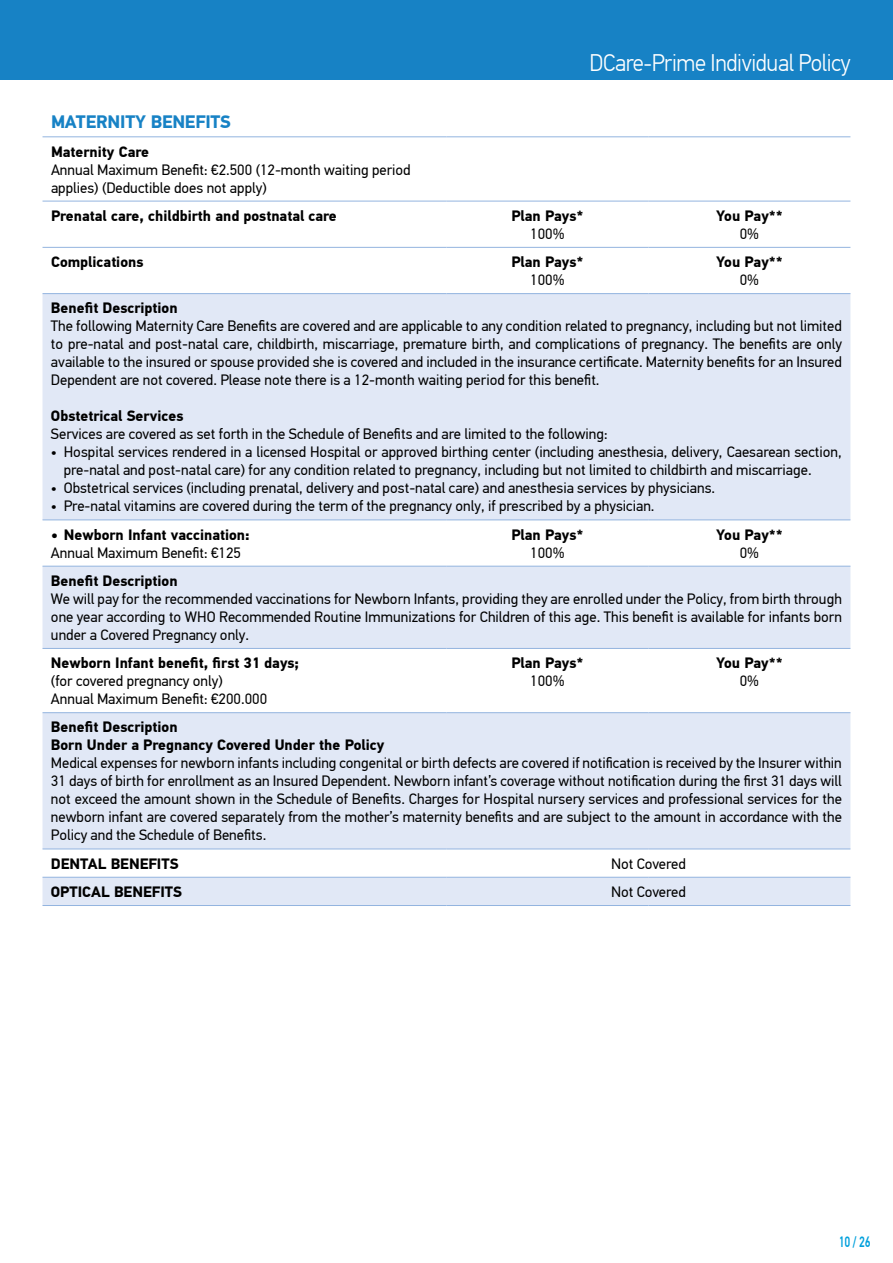
<style>
.page{position:relative;width:893px;height:1263px;background:#fff}
.page>*{position:absolute;margin:0;border:0;box-sizing:border-box;transform-origin:0 0}
.t1{font:300 24px "PF Din Text Pro";letter-spacing:-.015em;color:#fff;scale:.95 1}
.t2{font:700 18px "PF Din Text Pro";letter-spacing:-.01em;color:#1782c5}
.t3{font:15px/18px "PF Din Text Pro";color:#000}
.t4{font:700 15px/18px "PF Din Text Pro";color:#000}
.t5{font:500 15px "PF Din Text Pro";color:#00a0dc;scale:.74 1}
</style>
<div class="page">
<svg style="left:43px;top:294px;width:807px;height:611px;fill:#e1e8f6"></svg>
<hr style="left:43px;top:520px;width:403px;height:1px;background:#93b4df">
<hr style="left:446px;top:520px;width:202px;height:1px;background:#93b4df">
<hr style="left:648px;top:520px;width:202px;height:1px;background:#93b4df">
<hr style="left:43px;top:566px;width:403px;height:1px;background:#93b4df">
<hr style="left:446px;top:566px;width:202px;height:1px;background:#93b4df">
<hr style="left:648px;top:566px;width:202px;height:1px;background:#93b4df">
<hr style="left:43px;top:648px;width:403px;height:1px;background:#93b4df">
<hr style="left:446px;top:648px;width:202px;height:1px;background:#93b4df">
<hr style="left:648px;top:648px;width:202px;height:1px;background:#93b4df">
<hr style="left:43px;top:712px;width:403px;height:1px;background:#93b4df">
<hr style="left:446px;top:712px;width:202px;height:1px;background:#93b4df">
<hr style="left:648px;top:712px;width:202px;height:1px;background:#93b4df">
<hr style="left:43px;top:137px;width:403px;height:1px;background:#93b4df">
<hr style="left:446px;top:137px;width:202px;height:1px;background:#93b4df">
<hr style="left:648px;top:137px;width:202px;height:1px;background:#93b4df">
<hr style="left:43px;top:201px;width:403px;height:1px;background:#93b4df">
<hr style="left:446px;top:201px;width:202px;height:1px;background:#93b4df">
<hr style="left:648px;top:201px;width:202px;height:1px;background:#93b4df">
<hr style="left:43px;top:247px;width:403px;height:1px;background:#93b4df">
<hr style="left:446px;top:247px;width:202px;height:1px;background:#93b4df">
<hr style="left:648px;top:247px;width:202px;height:1px;background:#93b4df">
<hr style="left:43px;top:293px;width:403px;height:1px;background:#93b4df">
<hr style="left:446px;top:293px;width:202px;height:1px;background:#93b4df">
<hr style="left:648px;top:293px;width:202px;height:1px;background:#93b4df">
<hr style="left:43px;top:849px;width:403px;height:1px;background:#93b4df">
<hr style="left:446px;top:849px;width:202px;height:1px;background:#93b4df">
<hr style="left:648px;top:849px;width:202px;height:1px;background:#93b4df">
<hr style="left:43px;top:877px;width:403px;height:1px;background:#93b4df">
<hr style="left:446px;top:877px;width:202px;height:1px;background:#93b4df">
<hr style="left:648px;top:877px;width:202px;height:1px;background:#93b4df">
<hr style="left:43px;top:905px;width:403px;height:1px;background:#93b4df">
<hr style="left:446px;top:905px;width:202px;height:1px;background:#93b4df">
<hr style="left:648px;top:905px;width:202px;height:1px;background:#93b4df">
<div style="left:0;top:0;width:893px;height:79px;background:#1782c5"></div>
<h1 class="t1" style="left:590px;top:49px;width:276px">DCare-Prime Individual Policy</h1>
<p class="t2" style="left:51px;top:111px;width:181px">MATERNITY BENEFITS</p>
<p class="t4" style="left:51px;top:143px;width:100px">Maternity Care</p>
<p class="t3" style="left:51px;top:161px;width:361px">Annual Maximum Benefit: €2.500 (12-month waiting period applies) (Deductible does not apply)</p>
<p class="t4" style="left:51px;top:207px;width:287px">Prenatal care, childbirth and postnatal care</p>
<p class="t4" style="left:511px;top:207px;width:74px">Plan Pays*</p>
<p class="t3" style="left:530px;top:225px;width:36px">100%</p>
<p class="t4" style="left:51px;top:253px;width:94px">Complications</p>
<p class="t4" style="left:511px;top:253px;width:74px">Plan Pays*</p>
<p class="t3" style="left:530px;top:271px;width:36px">100%</p>
<p class="t4" style="left:716px;top:207px;width:68px">You Pay**</p>
<p class="t3" style="left:740px;top:225px;width:21px">0%</p>
<p class="t4" style="left:716px;top:253px;width:68px">You Pay**</p>
<p class="t3" style="left:740px;top:271px;width:21px">0%</p>
<p class="t4" style="left:51px;top:300px;width:128px">Benefit Description</p>
<p class="t3" style="left:51px;top:317px;width:792px;text-align:justify">The following Maternity Care Benefits are covered and are applicable to any condition related to pregnancy, including but not limited to pre-natal and post-natal care, childbirth, miscarriage, premature birth, and complications of pregnancy. The benefits are only available to the insured or spouse provided she is covered and included in the insurance certificate. Maternity benefits for an Insured Dependent are not covered. Please note there is a 12-month waiting period for this benefit.</p>
<p class="t4" style="left:51px;top:408px;width:134px">Obstetrical Services</p>
<p class="t3" style="left:51px;top:425px;width:558px">Services are covered as set forth in the Schedule of Benefits and are limited to the following:</p>
<p class="t3" style="left:64px;top:443px;width:780px;text-indent:-13px">• Hospital services rendered in a licensed Hospital or approved birthing center (including anesthesia, delivery, Caesarean section, pre-natal and post-natal care) for any condition related to pregnancy, including but not limited to childbirth and miscarriage.</p>
<p class="t3" style="left:51px;top:479px;width:666px">• Obstetrical services (including prenatal, delivery and post-natal care) and anesthesia services by physicians.</p>
<p class="t3" style="left:51px;top:497px;width:605px">• Pre-natal vitamins are covered during the term of the pregnancy only, if prescribed by a physician.</p>
<p class="t4" style="left:51px;top:526px;width:200px">• Newborn Infant vaccination:</p>
<p class="t3" style="left:51px;top:544px;width:192px">Annual Maximum Benefit: €125</p>
<p class="t4" style="left:511px;top:526px;width:74px">Plan Pays*</p>
<p class="t3" style="left:530px;top:544px;width:36px">100%</p>
<p class="t4" style="left:716px;top:526px;width:68px">You Pay**</p>
<p class="t3" style="left:740px;top:544px;width:21px">0%</p>
<p class="t4" style="left:51px;top:572px;width:128px">Benefit Description</p>
<p class="t3" style="left:51px;top:590px;width:792px;text-align:justify">We will pay for the recommended vaccinations for Newborn Infants, providing they are enrolled under the Policy, from birth through one year according to WHO Recommended Routine Immunizations for Children of this age. This benefit is available for infants born under a Covered Pregnancy only.</p>
<p class="t4" style="left:51px;top:654px;width:250px">Newborn Infant benefit, first 31 days;</p>
<p class="t3" style="left:51px;top:672px;width:218px">(for covered pregnancy only)<br>Annual Maximum Benefit: €200.000</p>
<p class="t4" style="left:511px;top:654px;width:74px">Plan Pays*</p>
<p class="t3" style="left:530px;top:672px;width:36px">100%</p>
<p class="t4" style="left:716px;top:654px;width:68px">You Pay**</p>
<p class="t3" style="left:740px;top:672px;width:21px">0%</p>
<p class="t4" style="left:51px;top:719px;width:335px">Benefit Description<br>Born Under a Pregnancy Covered Under the Policy</p>
<p class="t3" style="left:51px;top:754px;width:792px;text-align:justify">Medical expenses for newborn infants including congenital or birth defects are covered if notification is received by the Insurer within 31 days of birth for enrollment as an Insured Dependent. Newborn infant’s coverage without notification during the first 31 days will not exceed the amount shown in the Schedule of Benefits. Charges for Hospital nursery services and professional services for the newborn infant are covered separately from the mother’s maternity benefits and are subject to the amount in accordance with the Policy and the Schedule of Benefits.</p>
<p class="t4" style="left:51px;top:855px;width:129px">DENTAL BENEFITS</p>
<p class="t3" style="left:611px;top:855px;width:76px">Not Covered</p>
<p class="t4" style="left:51px;top:883px;width:133px">OPTICAL BENEFITS</p>
<p class="t3" style="left:611px;top:883px;width:76px">Not Covered</p>
<p class="t5" style="left:839px;top:1233px;width:45px">10 / 26</p>
</div>
